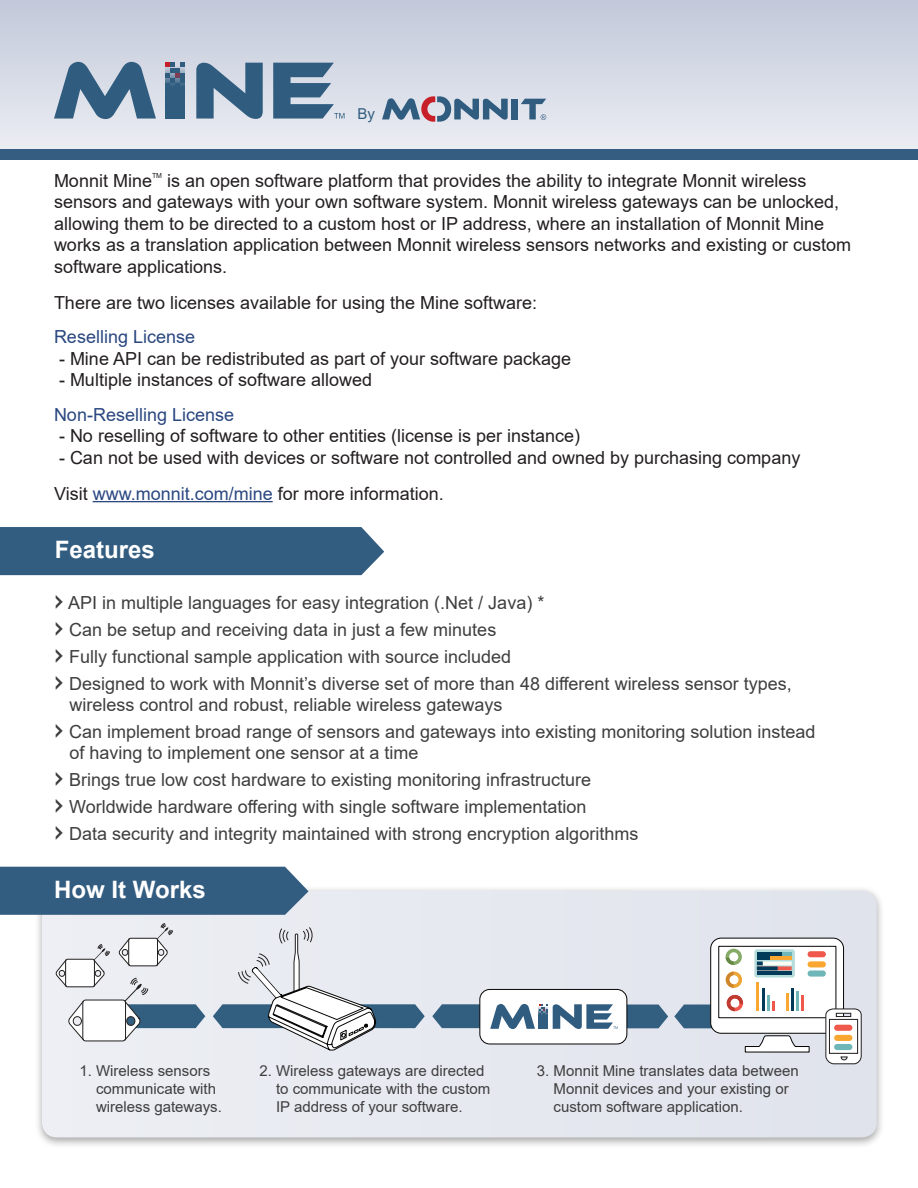
<style>
.page{position:relative;width:918px;height:1188px;background:#fff}
.page>*{position:absolute;margin:0;border:0;box-sizing:border-box;transform-origin:0 0}
.t1{font:700 24px "Arial";color:#fff}
.t2{font:18px/21.6px "Arial";color:#231f20}
.t3{font:18px/21px "Arial";color:#3e3e3f}
.t4{font:18px "Arial";color:#2a4780}
.t5{font:15px/18px "Arial";color:#3e3e3f}
.t6{font:15px "Arial";color:#335d80}
.t7{font:7.05px "Arial";color:#231f20}
.s1{color:#2a4780}
.s2{font-family:"Biting My Nails";font-size:24px}
</style>
<div class="page">
<div style="left:34px;top:886px;width:851px;height:263px;background:#231f20;opacity:.4"></div>
<div style="left:42px;top:891px;width:835px;height:246px;background:#e6e8ef"></div>
<div style="left:0;top:0;width:918px;height:154px;background:linear-gradient(to bottom,#c2c8d9,#eceef3)"></div>
<div style="left:0;top:149px;width:918px;height:10px;background:#345d81"></div>
<hr style="left:93px;top:501px;width:180px;height:1px;background:#2a4780">
<div style="left:0;top:527px;width:384px;height:48px;background:#335d80"></div>
<svg style="left:54px;top:62px;width:102px;height:57px;background:#7893ac"></svg>
<svg style="left:196px;top:63px;width:67px;height:56px;background:#6685a0"></svg>
<svg style="left:273px;top:63px;width:72px;height:56px;background:#6e8ba5"></svg>
<svg style="left:165px;top:63px;width:20px;height:56px"></svg>
<div style="left:480px;top:989px;width:147px;height:55px;background:#fff;border-radius:10px"></div>
<div style="left:479px;top:989px;width:148px;height:55px;border:1px solid #050504;border-radius:10px"></div>
<svg style="left:56px;top:923px;width:149px;height:119px"></svg>
<svg style="left:213px;top:927px;width:212px;height:123px;background:#cfd4dc"></svg>
<svg style="left:674px;top:937px;width:188px;height:127px"></svg>
<div style="left:834px;top:1025px;width:18px;height:6px;background:#f0584b;border-radius:3px"></div>
<div style="left:834px;top:1035px;width:18px;height:6px;background:#faa731;border-radius:3px"></div>
<div style="left:834px;top:1044px;width:18px;height:6px;background:#6fb6b9;border-radius:3px"></div>
<div style="left:808px;top:951px;width:18px;height:6px;background:#f0584b;border-radius:3px"></div>
<div style="left:808px;top:961px;width:18px;height:6px;background:#faa731;border-radius:3px"></div>
<div style="left:808px;top:971px;width:18px;height:6px;background:#6fb6b9;border-radius:3px"></div>
<svg style="left:432px;top:1004px;width:236px;height:25px"></svg>
<svg style="left:539px;top:1004px;width:9px;height:25px"></svg>
<div style="left:0;top:867px;width:309px;height:48px;background:#335d80"></div>
<div style="left:512px;top:99px;width:6px;height:20px;background:#305c7f"></div>
<svg style="left:382px;top:96px;width:126px;height:26px;background:#949eb2"></svg>
<svg style="left:521px;top:99px;width:25px;height:21px"></svg>
<p class="t6" style="left:358px;top:103px;width:19px">By</p>
<p class="t2" style="left:54px;top:169px;width:100px">Monnit Mine</p>
<p class="t7" style="left:152px;top:171px;width:12px">TM</p>
<p class="t2" style="left:54px;top:169px;width:799px;text-indent:113px">is an open software platform that provides the ability to integrate Monnit wireless sensors and gateways with your own software system. Monnit wireless gateways can be unlocked, allowing them to be directed to a custom host or IP address, where an installation of Monnit Mine works as a translation application between Monnit wireless sensors networks and existing or custom software applications.</p>
<p class="t2" style="left:54px;top:292px;width:485px">There are two licenses available for using the Mine software:</p>
<p class="t4" style="left:54px;top:324px;width:143px">Reselling License</p>
<p class="t2" style="left:59px;top:347px;width:514px">- Mine API can be redistributed as part of your software package</p>
<p class="t2" style="left:59px;top:369px;width:315px">- Multiple instances of software allowed</p>
<p class="t4" style="left:54px;top:402px;width:182px">Non-Reselling License</p>
<p class="t2" style="left:59px;top:425px;width:523px">- No reselling of software to other entities (license is per instance)</p>
<p class="t2" style="left:59px;top:446px;width:743px">- Can not be used with devices or software not controlled and owned by purchasing company</p>
<p class="t2" style="left:54px;top:482px;width:391px">Visit <span class="s1">www.monnit.com/mine</span> for more information.</p>
<p class="t1" style="left:55px;top:533px;width:102px">Features</p>
<p class="t3" style="left:54px;top:592px;width:491px"><span class="s2">&gt;</span> API in multiple languages for easy integration (.Net / Java) *</p>
<p class="t3" style="left:54px;top:619px;width:443px"><span class="s2">&gt;</span> Can be setup and receiving data in just a few minutes</p>
<p class="t3" style="left:54px;top:646px;width:458px"><span class="s2">&gt;</span> Fully functional sample application with source included</p>
<p class="t3" style="left:69px;top:673px;width:724px;text-indent:-15px"><span class="s2">&gt;</span> Designed to work with Monnit’s diverse set of more than 48 different wireless sensor types, wireless control and robust, reliable wireless gateways</p>
<p class="t3" style="left:69px;top:721px;width:747px;text-indent:-15px"><span class="s2">&gt;</span> Can implement broad range of sensors and gateways into existing monitoring solution instead of having to implement one sensor at a time</p>
<p class="t3" style="left:54px;top:769px;width:538px"><span class="s2">&gt;</span> Brings true low cost hardware to existing monitoring infrastructure</p>
<p class="t3" style="left:54px;top:796px;width:534px"><span class="s2">&gt;</span> Worldwide hardware offering with single software implementation</p>
<p class="t3" style="left:54px;top:823px;width:585px"><span class="s2">&gt;</span> Data security and integrity maintained with strong encryption algorithms</p>
<p class="t1" style="left:54px;top:873px;width:153px">How It Works</p>
<p class="t5" style="left:79px;top:1062px;width:132px">1. Wireless sensors</p>
<p class="t5" style="left:96px;top:1080px;width:127px">communicate with wireless gateways.</p>
<p class="t5" style="left:259px;top:1062px;width:227px">2. Wireless gateways are directed</p>
<p class="t5" style="left:276px;top:1080px;width:216px">to communicate with the custom</p>
<p class="t5" style="left:276px;top:1098px;width:188px">IP address of your software.</p>
<p class="t5" style="left:554px;top:1062px;width:247px;text-indent:-17px">3. Monnit Mine translates data between<br>Monnit devices and your existing or custom software application.</p>
</div>
